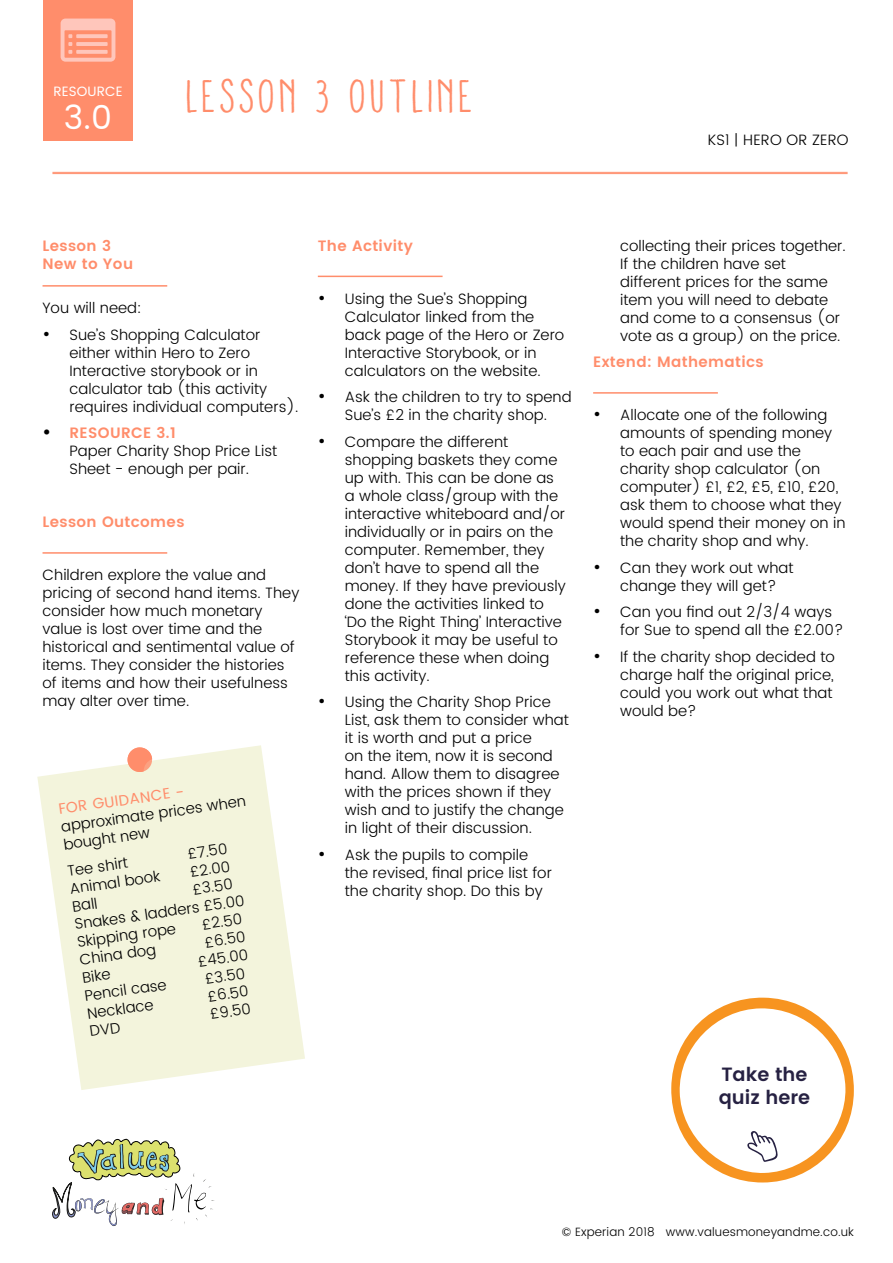
<style>
.page{position:relative;width:893px;height:1263px;background:#fff}
.page>*{position:absolute;margin:0;border:0;box-sizing:border-box;transform-origin:0 0}
.t1{font:condensed 46.5px "Aracne";letter-spacing:.075em;color:#ff8d6b}
.t2{font:33px "Poppins";color:#fff}
.t3{font:600 19.2px/23.1px "Poppins";color:#262142}
.t4{font:300 15px/18px "Poppins";color:#000}
.t5{font:600 15px/18px "Poppins";letter-spacing:.025em;color:#ff8d6b}
.t6{font:15px "Poppins";color:#ff8d6b}
.t7{font:13.5px "Poppins";letter-spacing:.01em;color:#fff}
.t8{font:300 12px "Poppins";letter-spacing:.01em;color:#000}
.s1{font-weight:400;font-size:18px}
.s2{font-weight:600;font-size:18px}
.s3{font-weight:600;color:#ff8d6b}
</style>
<div class="page">
<hr style="left:52px;top:172px;width:796px;height:1px;background:#ff8d6b">
<hr style="left:52px;top:173px;width:796px;height:1px;background:#ff8d6b">
<div style="left:43px;top:0;width:90px;height:140px;background:#ff8d6b"></div>
<svg style="left:52px;top:1138px;width:163px;height:88px"></svg>
<hr style="left:43px;top:285px;width:124px;height:2px;background:#ff8d6b">
<hr style="left:43px;top:552px;width:124px;height:2px;background:#ff8d6b">
<hr style="left:318px;top:276px;width:125px;height:1px;background:#ff8d6b">
<hr style="left:593px;top:392px;width:125px;height:2px;background:#ff8d6b">
<svg style="left:37px;top:745px;width:268px;height:345px;fill:#f3f4dc"></svg>
<svg style="left:127px;top:747px;width:26px;height:26px"></svg>
<svg style="left:671px;top:997px;width:183px;height:186px"></svg>
<svg style="left:90px;top:1022px;width:30px;height:14px"></svg>
<p class="t7" style="left:53px;top:81px;width:71px">RESOURCE</p>
<h2 class="t2" style="left:64px;top:93px;width:50px">3.0</h2>
<h1 class="t1" style="left:187px;top:72px;width:288px">LESSON 3 OUTLINE</h1>
<p class="t4" style="left:708px;top:132px;width:142px">KS1 | HERO OR ZERO</p>
<p class="t5" style="left:43px;top:237px;width:92px">Lesson 3<br>New to You</p>
<p class="t4" style="left:43px;top:299px;width:101px">You will need:</p>
<p class="t4" style="left:70px;top:326px;width:230px;text-indent:-27px"><span class="s1">•</span> Sue’s Shopping Calculator either within Hero to Zero<br>Interactive storybook or in calculator tab (this activity requires individual computers).</p>
<p class="t4" style="left:70px;top:424px;width:209px;text-indent:-27px"><span class="s2">•</span> <span class="s3">RESOURCE 3.1<br></span>Paper Charity Shop Price List<br>Sheet - enough per pair.</p>
<p class="t5" style="left:43px;top:513px;width:143px">Lesson Outcomes</p>
<p class="t4" style="left:43px;top:566px;width:258px">Children explore the value and pricing of second hand items. They consider how much monetary value is lost over time and the historical and sentimental value of items. They consider the histories of items and how their usefulness may alter over time.</p>
<p class="t6" style="left:57px;top:798px;width:128px;rotate:-8deg">FOR GUIDANCE -</p>
<p class="t4" style="left:60px;top:818px;width:188px;rotate:-8deg">approximate prices when bought new</p>
<p class="t4" style="left:66px;top:862px;width:63px;rotate:-8deg">Tee shirt</p>
<p class="t4" style="left:186px;top:845px;width:42px;rotate:-8deg">£7.50</p>
<p class="t4" style="left:189px;top:863px;width:42px;rotate:-8deg">£2.00</p>
<p class="t4" style="left:69px;top:880px;width:93px;rotate:-8deg">Animal book</p>
<p class="t4" style="left:71px;top:898px;width:173px;text-indent:122px;rotate:-8deg">£3.50<br>Snakes &amp; ladders £5.00<br>Skipping rope</p>
<p class="t4" style="left:71px;top:898px;width:27px;rotate:-8deg">Ball</p>
<p class="t4" style="left:201px;top:916px;width:42px;rotate:-8deg">£2.50</p>
<p class="t4" style="left:203px;top:934px;width:43px;rotate:-8deg">£6.50</p>
<p class="t4" style="left:79px;top:951px;width:78px;rotate:-8deg">China dog</p>
<p class="t4" style="left:197px;top:953px;width:52px;rotate:-8deg">£45.00</p>
<p class="t4" style="left:204px;top:970px;width:42px;rotate:-8deg">£3.50</p>
<p class="t4" style="left:81px;top:969px;width:30px;rotate:-8deg">Bike</p>
<p class="t4" style="left:84px;top:987px;width:84px;rotate:-8deg">Pencil case</p>
<p class="t4" style="left:206px;top:988px;width:43px;rotate:-8deg">£6.50</p>
<p class="t4" style="left:209px;top:1006px;width:43px;rotate:-8deg">£9.50</p>
<p class="t4" style="left:86px;top:1005px;width:68px;rotate:-8deg">Necklace</p>
<p class="t5" style="left:318px;top:237px;width:97px">The Activity</p>
<p class="t4" style="left:345px;top:290px;width:221px;text-indent:-27px"><span class="s1">•</span> Using the Sue’s Shopping<br>Calculator linked from the back page of the Hero or Zero<br>Interactive Storybook, or in calculators on the website.</p>
<p class="t4" style="left:318px;top:388px;width:255px;text-align:center"><span class="s1">•</span> Ask the children to try to spend<br>Sue’s £2 in the charity shop.</p>
<p class="t4" style="left:345px;top:433px;width:222px;text-indent:-27px"><span class="s1">•</span> Compare the different shopping baskets they come up with. This can be done as a whole class/group with the interactive whiteboard and/or individually or in pairs on the computer. Remember, they don’t have to spend all the money. If they have previously done the activities linked to ‘Do the Right Thing’ Interactive<br>Storybook it may be useful to reference these when doing this activity.</p>
<p class="t4" style="left:345px;top:693px;width:226px;text-indent:-27px"><span class="s1">•</span> Using the Charity Shop Price<br>List, ask them to consider what it is worth and put a price<br>on the item, now it is second hand. Allow them to disagree with the prices shown if they wish and to justify the change in light of their discussion.</p>
<p class="t4" style="left:345px;top:846px;width:209px;text-indent:-27px"><span class="s1">•</span> Ask the pupils to compile the revised, final price list for the charity shop. Do this by</p>
<p class="t4" style="left:620px;top:237px;width:227px">collecting their prices together.<br>If the children have set different prices for the same item you will need to debate and come to a consensus (or vote as a group) on the price.</p>
<p class="t5" style="left:593px;top:353px;width:172px">Extend: Mathematics</p>
<p class="t4" style="left:620px;top:406px;width:227px;text-indent:-27px"><span class="s1">•</span> Allocate one of the following amounts of spending money to each pair and use the charity shop calculator (on computer) £1, £2, £5, £10, £20, ask them to choose what they would spend their money on in the charity shop and why.</p>
<p class="t4" style="left:620px;top:559px;width:175px;text-indent:-27px"><span class="s1">•</span> Can they work out what change they will get?</p>
<p class="t4" style="left:620px;top:603px;width:225px;text-indent:-27px"><span class="s1">•</span> Can you find out 2/3/4 ways for Sue to spend all the £2.00?</p>
<p class="t4" style="left:620px;top:648px;width:216px;text-indent:-27px"><span class="s1">•</span> If the charity shop decided to charge half the original price, could you work out what that would be?</p>
<p class="t3" style="left:719px;top:1063px;width:93px">Take the quiz here</p>
<p class="t8" style="left:562px;top:1223px;width:293px">© Experian 2018 www.valuesmoneyandme.co.uk</p>
</div>
